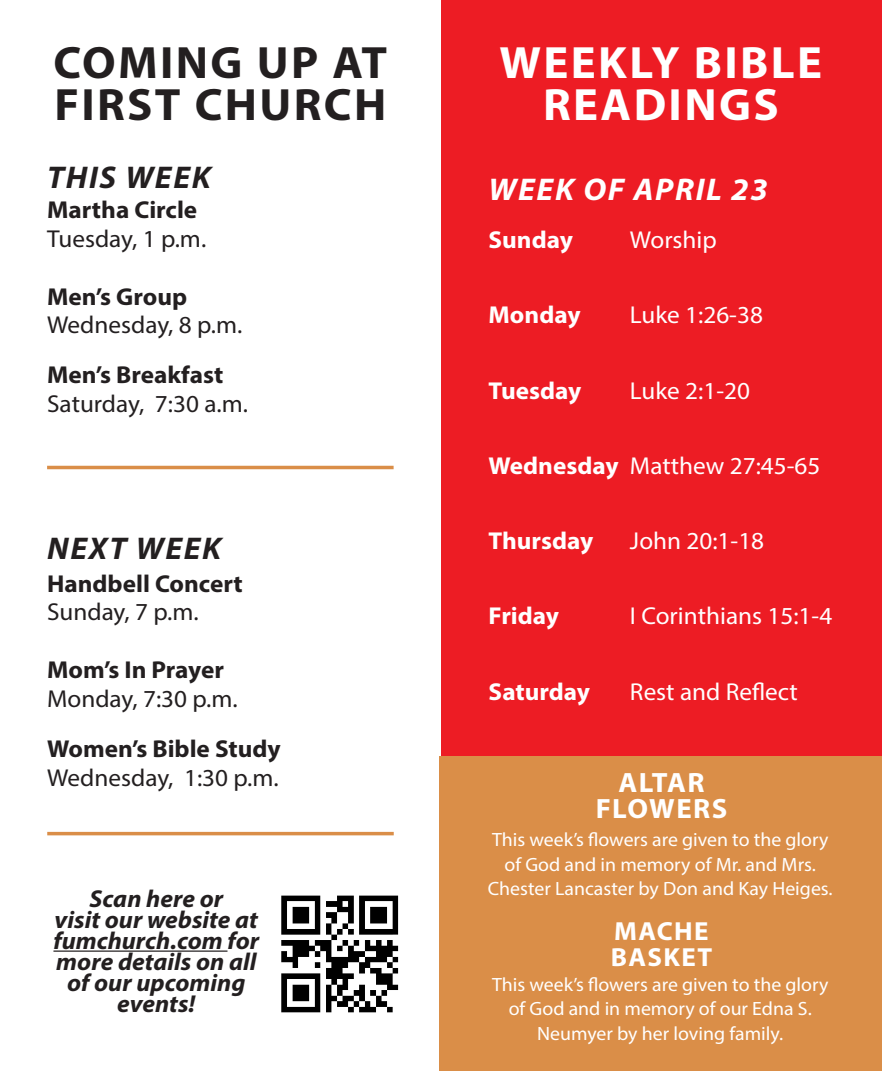
<style>
.page{position:relative;width:882px;height:1071px;background:#fff}
.page>*{position:absolute;margin:0;border:0;box-sizing:border-box;transform-origin:0 0}
.t1{font:700 45.5px/42px "Myriad Pro";letter-spacing:.05em;color:#231f20}
.t2{font:700 45.5px/42px "Myriad Pro";letter-spacing:.05em;color:#fff;text-align:center}
.t3{font:italic 700 31.5px "Myriad Pro";letter-spacing:.05em;color:#231f20}
.t4{font:italic 700 31.5px "Myriad Pro";letter-spacing:.05em;color:#fff}
.t5{font:700 28px/26.2px "Myriad Pro";letter-spacing:.05em;color:#fff;text-align:center}
.t6{font:700 26.25px/26.2px "Myriad Pro";letter-spacing:.05em;color:#fff}
.t7{font:24.5px "Myriad Pro";color:#231f20}
.t8{font:24.5px "Myriad Pro";color:#fff}
.t9{font:700 24.5px "Myriad Pro";color:#231f20}
.t10{font:italic 700 24.5px/21px "Myriad Pro";color:#231f20;text-align:center}
.t11{font:700 24.5px "Myriad Pro";color:#fff}
.t12{font:19.25px/24.5px "Myriad Pro";color:#fff;text-align:center}
</style>
<div class="page">
<div style="left:441px;top:0;width:441px;height:1071px;background:#ed1c24"></div>
<img style="left:281px;top:895px;width:118px;height:118px">
<hr style="left:53px;top:951px;width:175px;height:1px;background:#231f20">
<div style="left:440px;top:756px;width:442px;height:315px;background:#da8e48"></div>
<hr style="left:47px;top:466px;width:347px;height:3px;background:#da8e48">
<hr style="left:47px;top:832px;width:347px;height:3px;background:#da8e48">
<h1 class="t1" style="left:53px;top:46px;width:335px">COMING UP AT<br>FIRST CHURCH</h1>
<h1 class="t2" style="left:500px;top:46px;width:324px">WEEKLY BIBLE<br>READINGS</h1>
<h2 class="t3" style="left:47px;top:165px;width:165px">THIS WEEK</h2>
<p class="t9" style="left:47px;top:200px;width:152px">Martha Circle</p>
<p class="t7" style="left:47px;top:228px;width:161px">Tuesday, 1 p.m.</p>
<p class="t9" style="left:47px;top:286px;width:142px">Men’s Group</p>
<p class="t7" style="left:47px;top:315px;width:197px">Wednesday, 8 p.m.</p>
<p class="t9" style="left:47px;top:365px;width:178px">Men’s Breakfast</p>
<p class="t7" style="left:47px;top:394px;width:202px">Saturday, 7:30 a.m.</p>
<h2 class="t3" style="left:47px;top:536px;width:176px">NEXT WEEK</h2>
<p class="t9" style="left:47px;top:573px;width:197px">Handbell Concert</p>
<p class="t7" style="left:47px;top:602px;width:153px">Sunday, 7 p.m.</p>
<p class="t9" style="left:47px;top:660px;width:178px">Mom’s In Prayer</p>
<p class="t7" style="left:47px;top:689px;width:192px">Monday, 7:30 p.m.</p>
<p class="t9" style="left:47px;top:739px;width:235px">Women’s Bible Study</p>
<p class="t7" style="left:47px;top:767px;width:233px">Wednesday, 1:30 p.m.</p>
<p class="t10" style="left:53px;top:890px;width:207px">Scan here or<br>visit our website at fumchurch.com for more details on all of our upcoming events!</p>
<h2 class="t4" style="left:489px;top:177px;width:281px">WEEK OF APRIL 23</h2>
<p class="t11" style="left:489px;top:230px;width:86px">Sunday</p>
<p class="t8" style="left:630px;top:230px;width:88px">Worship</p>
<p class="t11" style="left:489px;top:305px;width:94px">Monday</p>
<p class="t8" style="left:630px;top:305px;width:134px">Luke 1:26-38</p>
<p class="t11" style="left:489px;top:380px;width:94px">Tuesday</p>
<p class="t8" style="left:630px;top:380px;width:122px">Luke 2:1-20</p>
<p class="t11" style="left:489px;top:456px;width:132px">Wednesday</p>
<p class="t8" style="left:630px;top:456px;width:192px">Matthew 27:45-65</p>
<p class="t11" style="left:489px;top:531px;width:106px">Thursday</p>
<p class="t8" style="left:630px;top:531px;width:136px">John 20:1-18</p>
<p class="t11" style="left:489px;top:606px;width:72px">Friday</p>
<p class="t11" style="left:489px;top:681px;width:103px">Saturday</p>
<p class="t8" style="left:630px;top:606px;width:204px">I Corinthians 15:1-4</p>
<p class="t8" style="left:630px;top:681px;width:169px">Rest and Reflect</p>
<h3 class="t5" style="left:596px;top:772px;width:133px">ALTAR<br>FLOWERS</h3>
<p class="t12" style="left:488px;top:829px;width:346px">This week’s flowers are given to the glory of God and in memory of Mr. and Mrs.<br>Chester Lancaster by Don and Kay Heiges.</p>
<h3 class="t6" style="left:611px;top:920px;width:103px">MACHE<br>BASKET</h3>
<p class="t12" style="left:492px;top:974px;width:338px">This week’s flowers are given to the glory of God and in memory of our Edna S.<br>Neumyer by her loving family.</p>
</div>
